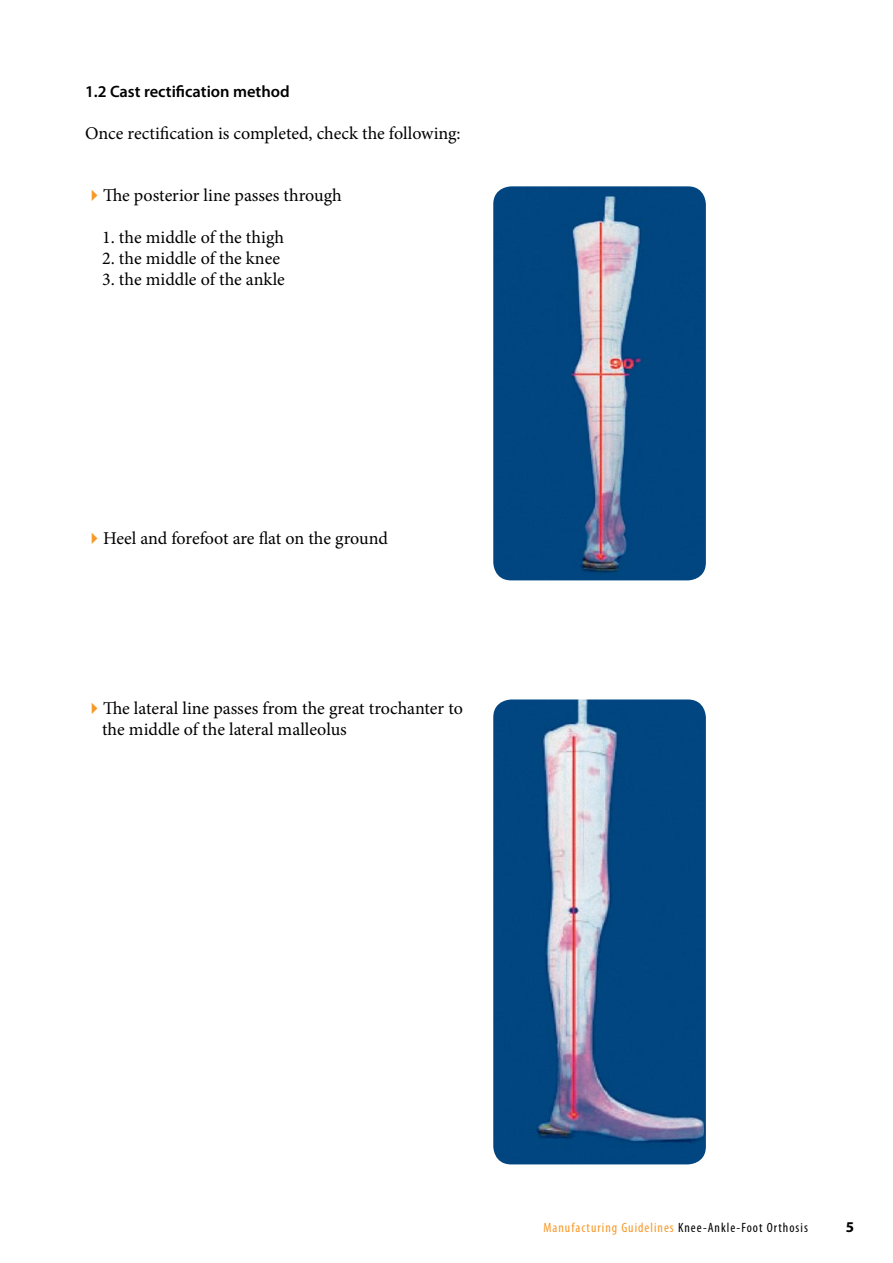
<style>
.page{position:relative;width:893px;height:1263px;background:#fff}
.page>*{position:absolute;margin:0;border:0;box-sizing:border-box;transform-origin:0 0}
.t1{font:18px/21px "Minion Pro";color:#000}
.t2{font:600 16.5px "Myriad Pro";color:#000}
.t3{font:condensed 13.5px "Myriad Pro";letter-spacing:.075em;color:#f89828}
.s1{color:#f89828}
.s2{color:#000}
</style>
<div class="page">
<img style="left:493px;top:186px;width:213px;height:394px;border-radius:18px">
<img style="left:493px;top:699px;width:213px;height:465px;border-radius:18px">
<p class="t2" style="left:85px;top:81px;width:206px">1.2 Cast rectification method</p>
<p class="t1" style="left:85px;top:123px;width:377px">Once rectification is completed, check the following:</p>
<p class="t1" style="left:85px;top:185px;width:258px"><span class="s1">✔</span>The posterior line passes through</p>
<p class="t1" style="left:102px;top:227px;width:184px">1. the middle of the thigh</p>
<p class="t1" style="left:102px;top:248px;width:180px">2. the middle of the knee</p>
<p class="t1" style="left:102px;top:269px;width:184px">3. the middle of the ankle</p>
<p class="t1" style="left:85px;top:528px;width:304px"><span class="s1">✔</span>Heel and forefoot are flat on the ground</p>
<p class="t1" style="left:102px;top:698px;width:362px;text-indent:-17px"><span class="s1">✔</span>The lateral line passes from the great trochanter to the middle of the lateral malleolus</p>
<p class="t3" style="left:543px;top:1219px;width:266px">Manufacturing Guidelines <span class="s2">Knee-Ankle-Foot Orthosis</span></p>
</div>
